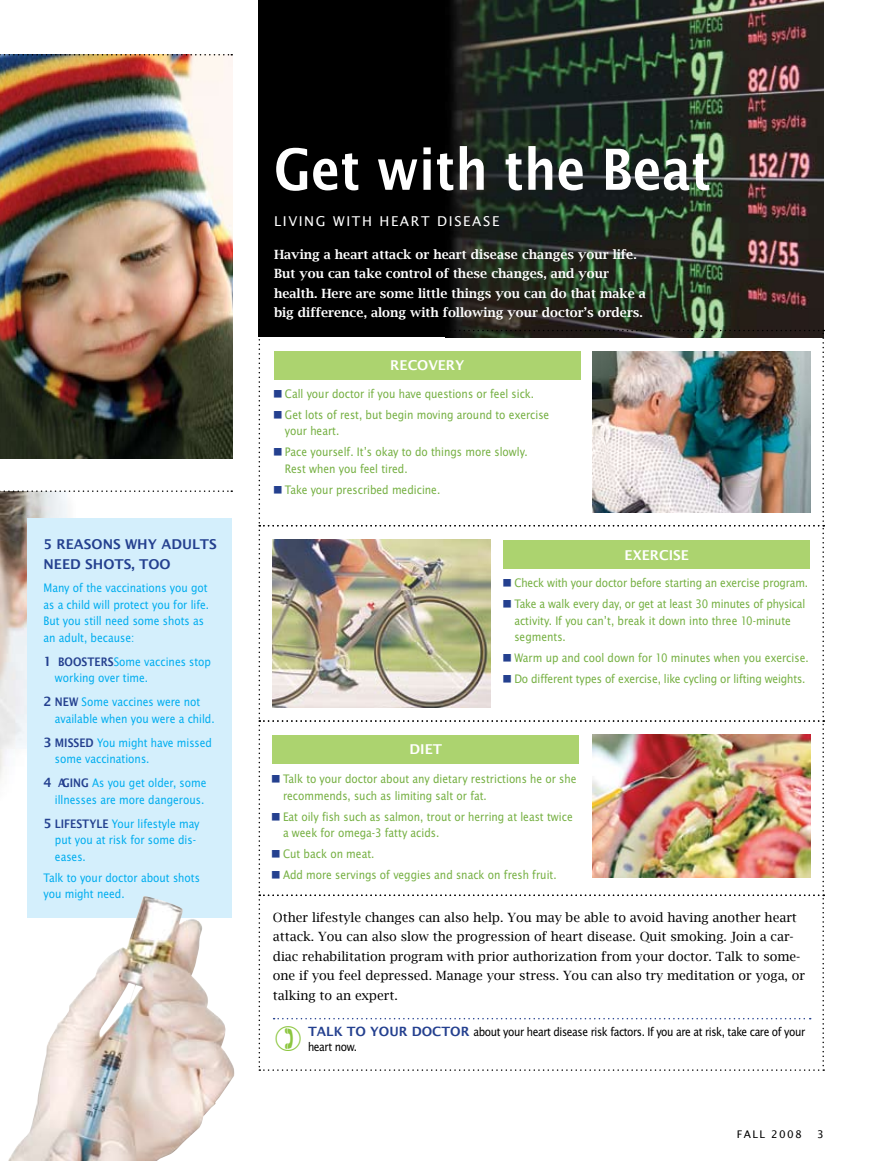
<style>
.page{position:relative;width:878px;height:1161px;background:#fff}
.page>*{position:absolute;margin:0;border:0;box-sizing:border-box;transform-origin:0 0}
.t1{font:61.5px "Lucida Sans Nar EF Dem Bol";color:#fff}
.t2{font:600 13.5px/19.5px "Lucida Sans";color:#24408f}
.t3{font:13.5px "Lucida Sans";color:#fff}
.t4{font:600 13.5px "Lucida Sans";color:#fff}
.t5{font:12.75px/21px "Lucida Sans Nar EF";color:#76b043}
.t6{font:12.75px/16.5px "Lucida Sans Nar EF";color:#00adef}
.t7{font:12.75px/19.5px "Lucida Bright";color:#000}
.t8{font:600 12.75px/19.5px "Lucida Bright";color:#fff}
.t9{font:12.75px "Lucida Sans Nar EF";letter-spacing:-.03em;color:#000}
.t10{font:600 12.75px "Lucida Sans";color:#24408f}
.t11{font:10.5px "Lucida Sans";letter-spacing:.13em;color:#000}
.s1{font-family:"Lucida Sans";font-weight:600;color:#24408f}
.s2{font-family:"Lucida Sans Nar EF Dem Bol";color:#24408f}
</style>
<div class="page">
<img style="left:0;top:492px;width:114px;height:288px">
<div style="left:258px;top:0;width:566px;height:338px;background:#000"></div>
<img style="left:451px;top:0;width:373px;height:330px">
<svg style="left:0;top:490px;width:232px;height:2px"></svg>
<div style="left:27px;top:519px;width:205px;height:399px;background:#d4effc"></div>
<img style="left:0;top:56px;width:232px;height:403px">
<img style="left:8px;top:896px;width:227px;height:265px">
<svg style="left:0;top:54px;width:232px;height:2px"></svg>
<img style="left:258px;top:330px;width:566px;height:741px">
<p class="t2" style="left:44px;top:534px;width:128px">5 REASONS WHY ADULTS<br>NEED</p>
<p class="t2" style="left:85px;top:554px;width:29px">SHOTS</p>
<p class="t2" style="left:131px;top:554px;width:19px">, TOO</p>
<p class="t6" style="left:44px;top:580px;width:167px">Many of the vaccinations you got as a child will protect you for life.<br>But you still need some shots as an adult, because:</p>
<p class="t6" style="left:55px;top:653px;width:157px;text-indent:-11px"><span class="s1">1</span> <span class="s2">BOOSTERS</span>Some vaccines stop working over time.</p>
<p class="t6" style="left:55px;top:694px;width:161px;text-indent:-11px"><span class="s1">2</span> <span class="s2">NEW</span> Some vaccines were not available when you were a child.</p>
<p class="t6" style="left:55px;top:734px;width:159px;text-indent:-11px"><span class="s1">3</span> <span class="s2">MISSED</span> You might have missed some vaccinations.</p>
<p class="t6" style="left:44px;top:775px;width:164px;text-align:right"><span class="s1">4</span> <span class="s2">AGING</span> As you get older, some illnesses are more dangerous.</p>
<p class="t6" style="left:55px;top:815px;width:146px;text-indent:-11px"><span class="s1">5</span> <span class="s2">LIFESTYLE</span> Your lifestyle may put you at risk for some dis&shy;eases.</p>
<p class="t6" style="left:44px;top:869px;width:158px">Talk to your doctor about shots you might need.</p>
<h1 class="t1" style="left:274px;top:137px;width:438px">GET WITH THE BEAT</h1>
<p class="t3" style="left:274px;top:213px;width:18px">LIVING</p>
<p class="t3" style="left:333px;top:213px;width:11px">WITH</p>
<p class="t3" style="left:379px;top:213px;width:11px">HEART</p>
<p class="t3" style="left:437px;top:213px;width:10px">DISEASE</p>
<p class="t8" style="left:274px;top:244px;width:373px">Having a heart attack or heart disease changes your life.<br>But you can take control of these changes, and your health. Here are some little things you can do that make a big difference, along with following your doctor’s orders.</p>
<p class="t4" style="left:390px;top:357px;width:11px">RECO</p>
<p class="t4" style="left:428px;top:357px;width:19px">VERY</p>
<p class="t5" style="left:285px;top:383px;width:266px">Call your doctor if you have questions or feel sick.<br>Get lots of rest, but begin moving around to exercise</p>
<p class="t5" style="left:285px;top:421px;width:244px">your heart.<br>Pace yourself. It’s okay to do things more slowly.</p>
<p class="t5" style="left:285px;top:458px;width:157px">Rest when you feel tired.<br>Take your prescribed medicine.</p>
<p class="t4" style="left:624px;top:547px;width:66px">EXERCISE</p>
<p class="t5" style="left:514px;top:573px;width:295px">Check with your doctor before starting an exercise program.<br>Take a walk every day, or get at least 30 minutes of physical</p>
<p class="t5" style="left:514px;top:612px;width:278px;line-height:16.5px">activity. If you can’t, break it down into three 10-minute segments.</p>
<p class="t5" style="left:514px;top:648px;width:296px">Warm up and cool down for 10 minutes when you exercise.<br>Do different types of exercise, like cycling or lifting weights.</p>
<p class="t4" style="left:409px;top:741px;width:34px">DIET</p>
<p class="t5" style="left:283px;top:771px;width:295px;line-height:16.5px">Talk to your doctor about any dietary restrictions he or she recommends, such as limiting salt or fat.</p>
<p class="t5" style="left:283px;top:808px;width:291px;line-height:16.5px">Eat oily fish such as salmon, trout or herring at least twice a week for omega-3 fatty acids.</p>
<p class="t5" style="left:283px;top:844px;width:275px">Cut back on meat.<br>Add more servings of veggies and snack on fresh fruit.</p>
<p class="t7" style="left:273px;top:908px;width:534px">Other lifestyle changes can also help. You may be able to avoid having another heart attack. You can also slow the progression of heart disease. Quit smoking. Join a car&shy;diac rehabilitation program with prior authorization from your doctor. Talk to some&shy;one if you feel depressed. Manage your stress. You can also try meditation or yoga, or talking to an expert.</p>
<p class="t10" style="left:308px;top:1024px;width:10px">TALK</p>
<p class="t10" style="left:347px;top:1024px;width:34px">TO YOUR</p>
<p class="t10" style="left:411px;top:1024px;width:11px">DOCTOR</p>
<p class="t9" style="left:473px;top:1025px;width:333px">about your heart disease risk factors. If you are at risk, take care of your</p>
<p class="t9" style="left:308px;top:1040px;width:51px">heart now.</p>
<p class="t11" style="left:737px;top:1128px;width:66px">FALL 2008</p>
<p class="t11" style="left:817px;top:1128px;width:8px">3</p>
</div>
